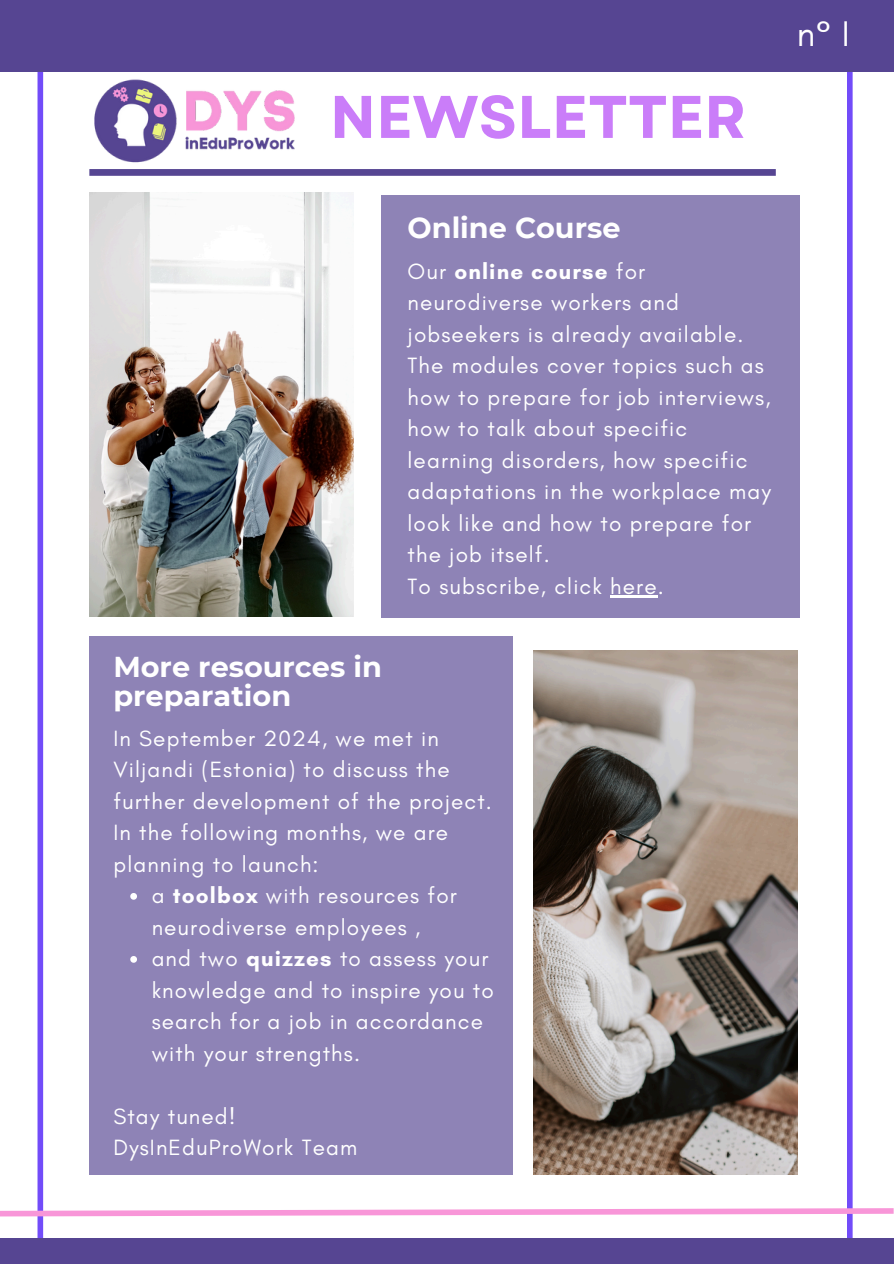
<style>
.page{position:relative;width:894px;height:1264px;background:#fff}
.page>*{position:absolute;margin:0;border:0;box-sizing:border-box;transform-origin:0 0}
.t1{font:700 60px "Garet";color:#ca7df9}
.t2{font:36.3px "Glacial Indifference";color:#fff}
.t3{font:700 28.65px/28.2px "Montserrat";color:#fff}
.t4{font:22.5px/31.5px "Glacial Indifference";letter-spacing:.05em;color:#fff}
.s1{font-weight:700}
</style>
<div class="page">
<div style="left:37px;top:0;width:6px;height:1263px;background:#724cf9"></div>
<div style="left:846px;top:0;width:6px;height:1263px;background:#724cf9"></div>
<div style="left:89px;top:169px;width:686px;height:7px;background:#564592"></div>
<svg style="left:0;top:1205px;width:893px;height:14px"></svg>
<img style="left:89px;top:192px;width:265px;height:425px">
<img style="left:533px;top:651px;width:264px;height:523px">
<div style="left:89px;top:636px;width:423px;height:538px;background:#8e83b6"></div>
<div style="left:381px;top:195px;width:419px;height:422px;background:#8e83b6"></div>
<div style="left:0;top:0;width:893px;height:71px;background:#564592"></div>
<div style="left:0;top:1237px;width:893px;height:26px;background:#564592"></div>
<img style="left:94px;top:79px;width:201px;height:84px">
<svg style="left:130px;top:893px;width:7px;height:6px"></svg>
<svg style="left:130px;top:956px;width:7px;height:6px"></svg>
<hr style="left:610px;top:595px;width:47px;height:2px;background:#fff">
<h2 class="t1" style="left:330px;top:74px;width:418px">NEWSLETTER</h2>
<h1 class="t2" style="left:796px;top:11px;width:54px">n° I</h1>
<h3 class="t3" style="left:407px;top:214px;width:214px">Online Course</h3>
<p class="t4" style="left:407px;top:255px;width:365px">Our <span class="s1">online course</span> for neurodiverse workers and jobseekers is already available.<br>The modules cover topics such as how to prepare for job interviews, how to talk about specific learning disorders, how specific adaptations in the workplace may look like and how to prepare for the job itself.</p>
<p class="t4" style="left:407px;top:570px;width:258px">To subscribe, click here.</p>
<p class="t3" style="left:113px;top:653px;width:270px">More resources in preparation</p>
<p class="t4" style="left:113px;top:722px;width:380px">In September 2024, we met in<br>Viljandi (Estonia) to discuss the further development of the project.<br>In the following months, we are planning to launch:</p>
<h3 class="t4" style="left:152px;top:879px;width:306px">a <span class="s1">toolbox</span> with resources for neurodiverse employees ,</h3>
<p class="t4" style="left:152px;top:942px;width:343px">and two <span class="s1">quizzes</span> to assess your knowledge and to inspire you to search for a job in accordance with your strengths.</p>
<p class="t4" style="left:113px;top:1100px;width:124px">Stay tuned!</p>
<p class="t4" style="left:113px;top:1131px;width:245px">DysInEduProWork Team</p>
</div>
